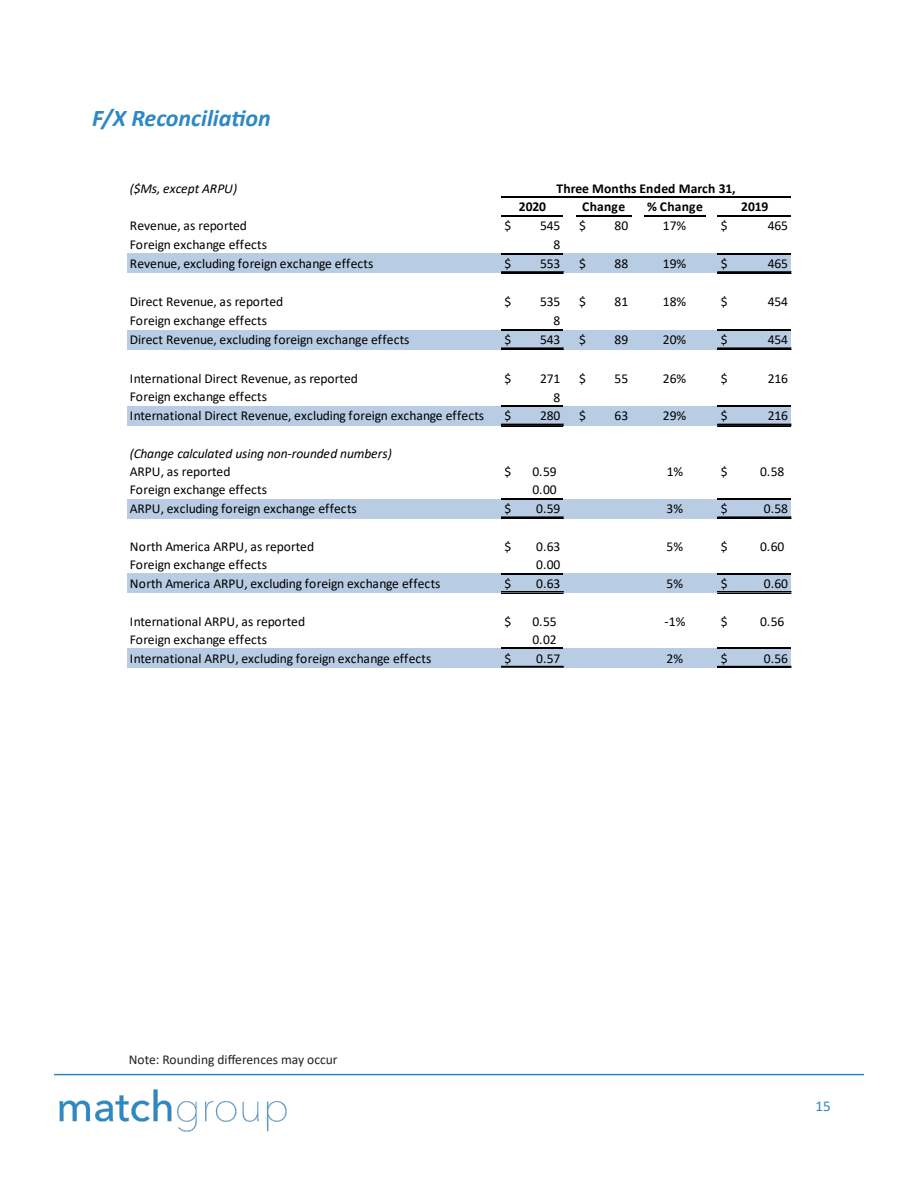
<style>
.page{position:relative;width:918px;height:1188px;background:#fff}
.page>*{position:absolute;margin:0;border:0;box-sizing:border-box;transform-origin:0 0}
.t1{font:italic 700 24px "Calibri";color:#2d88c5}
.t2{font:15px "Calibri";color:#2d88c5}
.t3{font:13.65px/18.9px "Calibri";color:#000}
.t4{font:italic 13.65px/18.1px "Calibri";letter-spacing:-.015em;color:#000}
.t5{font:700 13.65px "Calibri";letter-spacing:.015em;color:#000}
.t6{font:13.5px "Calibri";color:#231f20}
.s1{font-style:normal}
</style>
<div class="page">
<img style="left:59px;top:1089px;width:228px;height:43px">
<hr style="left:54px;top:1074px;width:810px;height:1px;background:#2d88c5">
<div style="left:128px;top:254px;width:663px;height:19px;background:#b8cce4"></div>
<div style="left:128px;top:330px;width:663px;height:19px;background:#b8cce4"></div>
<div style="left:128px;top:406px;width:663px;height:20px;background:#b8cce4"></div>
<div style="left:128px;top:499px;width:663px;height:19px;background:#b8cce4"></div>
<div style="left:128px;top:574px;width:663px;height:19px;background:#b8cce4"></div>
<div style="left:128px;top:648px;width:663px;height:20px;background:#b8cce4"></div>
<hr style="left:502px;top:215px;width:61px;height:2px;background:#000">
<hr style="left:576px;top:215px;width:55px;height:2px;background:#000">
<hr style="left:644px;top:215px;width:61px;height:2px;background:#000">
<hr style="left:502px;top:253px;width:61px;height:1px;background:#000">
<hr style="left:502px;top:271px;width:61px;height:1px;background:#000">
<hr style="left:502px;top:272px;width:61px;height:1px;background:#000">
<hr style="left:502px;top:273px;width:61px;height:1px;background:#000">
<hr style="left:502px;top:329px;width:61px;height:2px;background:#000">
<hr style="left:502px;top:348px;width:61px;height:1px;background:#000">
<hr style="left:502px;top:349px;width:61px;height:1px;background:#000">
<hr style="left:502px;top:405px;width:61px;height:2px;background:#000">
<hr style="left:502px;top:424px;width:61px;height:1px;background:#000">
<hr style="left:502px;top:425px;width:61px;height:1px;background:#000">
<hr style="left:502px;top:426px;width:61px;height:1px;background:#000">
<hr style="left:502px;top:498px;width:61px;height:2px;background:#000">
<hr style="left:502px;top:517px;width:61px;height:1px;background:#000">
<hr style="left:502px;top:518px;width:61px;height:1px;background:#000">
<hr style="left:502px;top:573px;width:61px;height:1px;background:#000">
<hr style="left:502px;top:591px;width:61px;height:1px;background:#000">
<hr style="left:502px;top:592px;width:61px;height:1px;background:#000">
<hr style="left:502px;top:593px;width:61px;height:1px;background:#000">
<hr style="left:502px;top:647px;width:61px;height:2px;background:#000">
<hr style="left:502px;top:666px;width:61px;height:1px;background:#000">
<hr style="left:502px;top:668px;width:61px;height:1px;background:#000">
<hr style="left:502px;top:196px;width:289px;height:2px;background:#000">
<hr style="left:718px;top:215px;width:73px;height:2px;background:#000">
<hr style="left:718px;top:253px;width:73px;height:1px;background:#000">
<hr style="left:718px;top:271px;width:73px;height:1px;background:#000">
<hr style="left:718px;top:272px;width:73px;height:1px;background:#000">
<hr style="left:718px;top:273px;width:73px;height:1px;background:#000">
<hr style="left:718px;top:329px;width:73px;height:2px;background:#000">
<hr style="left:718px;top:348px;width:73px;height:1px;background:#000">
<hr style="left:718px;top:349px;width:73px;height:1px;background:#000">
<hr style="left:718px;top:405px;width:73px;height:2px;background:#000">
<hr style="left:718px;top:424px;width:73px;height:1px;background:#000">
<hr style="left:718px;top:425px;width:73px;height:1px;background:#000">
<hr style="left:718px;top:426px;width:73px;height:1px;background:#000">
<hr style="left:718px;top:498px;width:73px;height:2px;background:#000">
<hr style="left:718px;top:517px;width:73px;height:1px;background:#000">
<hr style="left:718px;top:518px;width:73px;height:1px;background:#000">
<hr style="left:718px;top:573px;width:73px;height:1px;background:#000">
<hr style="left:718px;top:591px;width:73px;height:1px;background:#000">
<hr style="left:718px;top:592px;width:73px;height:1px;background:#000">
<hr style="left:718px;top:593px;width:73px;height:1px;background:#000">
<hr style="left:718px;top:647px;width:73px;height:2px;background:#000">
<hr style="left:718px;top:666px;width:73px;height:1px;background:#000">
<hr style="left:718px;top:668px;width:73px;height:1px;background:#000">
<p class="t1" style="left:92px;top:101px;width:180px">F/X Reconciliation</p>
<p class="t4" style="left:130px;top:178px;width:109px">($Ms, except ARPU)</p>
<p class="t5" style="left:557px;top:178px;width:181px">Three Months Ended March 31,</p>
<p class="t5" style="left:647px;top:197px;width:57px">% Change</p>
<p class="t5" style="left:519px;top:197px;width:29px">2020</p>
<p class="t5" style="left:582px;top:197px;width:45px">Change</p>
<p class="t5" style="left:741px;top:197px;width:29px">2019</p>
<p class="t3" style="left:554px;top:235px;width:8px">8</p>
<p class="t3" style="left:130px;top:216px;width:119px">Revenue, as reported</p>
<p class="t3" style="left:505px;top:216px;width:8px">$</p>
<p class="t3" style="left:540px;top:216px;width:22px">545</p>
<p class="t3" style="left:579px;top:216px;width:8px">$</p>
<p class="t3" style="left:615px;top:216px;width:15px">80</p>
<p class="t3" style="left:663px;top:216px;width:25px">17%</p>
<p class="t3" style="left:721px;top:216px;width:8px">$</p>
<p class="t3" style="left:768px;top:216px;width:22px">465</p>
<p class="t3" style="left:130px;top:235px;width:245px">Foreign exchange effects<br>Revenue, excluding foreign exchange effects</p>
<p class="t3" style="left:505px;top:254px;width:8px">$</p>
<p class="t3" style="left:540px;top:254px;width:22px">553</p>
<p class="t3" style="left:579px;top:254px;width:8px">$</p>
<p class="t3" style="left:615px;top:254px;width:15px">88</p>
<p class="t3" style="left:663px;top:254px;width:25px">19%</p>
<p class="t3" style="left:721px;top:254px;width:8px">$</p>
<p class="t3" style="left:768px;top:254px;width:22px">465</p>
<p class="t3" style="left:130px;top:292px;width:155px">Direct Revenue, as reported</p>
<p class="t3" style="left:505px;top:292px;width:8px">$</p>
<p class="t3" style="left:540px;top:292px;width:22px">535</p>
<p class="t3" style="left:579px;top:292px;width:8px">$</p>
<p class="t3" style="left:615px;top:292px;width:15px">81</p>
<p class="t3" style="left:663px;top:292px;width:25px">18%</p>
<p class="t3" style="left:721px;top:292px;width:8px">$</p>
<p class="t3" style="left:768px;top:292px;width:22px">454</p>
<p class="t3" style="left:130px;top:311px;width:281px">Foreign exchange effects<br>Direct Revenue, excluding foreign exchange effects</p>
<p class="t3" style="left:554px;top:311px;width:8px">8</p>
<p class="t3" style="left:505px;top:330px;width:8px">$</p>
<p class="t3" style="left:540px;top:330px;width:22px">543</p>
<p class="t3" style="left:579px;top:330px;width:8px">$</p>
<p class="t3" style="left:615px;top:330px;width:15px">89</p>
<p class="t3" style="left:663px;top:330px;width:25px">20%</p>
<p class="t3" style="left:721px;top:330px;width:8px">$</p>
<p class="t3" style="left:768px;top:330px;width:22px">454</p>
<p class="t3" style="left:130px;top:368px;width:230px">International Direct Revenue, as reported</p>
<p class="t3" style="left:505px;top:368px;width:8px">$</p>
<p class="t3" style="left:540px;top:368px;width:22px">271</p>
<p class="t3" style="left:579px;top:368px;width:8px">$</p>
<p class="t3" style="left:615px;top:368px;width:15px">55</p>
<p class="t3" style="left:663px;top:368px;width:25px">26%</p>
<p class="t3" style="left:721px;top:368px;width:8px">$</p>
<p class="t3" style="left:768px;top:368px;width:22px">216</p>
<p class="t3" style="left:130px;top:387px;width:356px">Foreign exchange effects<br>International Direct Revenue, excluding foreign exchange effects</p>
<p class="t3" style="left:554px;top:387px;width:8px">8</p>
<p class="t3" style="left:505px;top:406px;width:8px">$</p>
<p class="t3" style="left:540px;top:406px;width:22px">280</p>
<p class="t3" style="left:579px;top:406px;width:8px">$</p>
<p class="t3" style="left:615px;top:406px;width:15px">63</p>
<p class="t3" style="left:663px;top:406px;width:25px">29%</p>
<p class="t3" style="left:721px;top:406px;width:8px">$</p>
<p class="t3" style="left:768px;top:406px;width:22px">216</p>
<p class="t4" style="left:130px;top:444px;width:263px">(Change calculated using non-rounded numbers)<br><span class="s1">ARPU, as reported</span></p>
<p class="t3" style="left:130px;top:480px;width:228px">Foreign exchange effects<br>ARPU, excluding foreign exchange effects</p>
<p class="t3" style="left:505px;top:462px;width:8px">$</p>
<p class="t3" style="left:532px;top:462px;width:26px">0.59</p>
<p class="t3" style="left:667px;top:462px;width:18px">1%</p>
<p class="t3" style="left:721px;top:462px;width:8px">$</p>
<p class="t3" style="left:760px;top:462px;width:26px">0.58</p>
<p class="t3" style="left:532px;top:480px;width:26px">0.00</p>
<p class="t3" style="left:505px;top:499px;width:8px">$</p>
<p class="t3" style="left:536px;top:499px;width:26px">0.59</p>
<p class="t3" style="left:667px;top:499px;width:18px">3%</p>
<p class="t3" style="left:721px;top:499px;width:8px">$</p>
<p class="t3" style="left:764px;top:499px;width:26px">0.58</p>
<p class="t3" style="left:130px;top:537px;width:186px">North America ARPU, as reported</p>
<p class="t3" style="left:505px;top:537px;width:8px">$</p>
<p class="t3" style="left:536px;top:537px;width:26px">0.63</p>
<p class="t3" style="left:667px;top:537px;width:18px">5%</p>
<p class="t3" style="left:721px;top:537px;width:8px">$</p>
<p class="t3" style="left:760px;top:537px;width:26px">0.60</p>
<p class="t3" style="left:130px;top:555px;width:312px">Foreign exchange effects<br>North America ARPU, excluding foreign exchange effects</p>
<p class="t3" style="left:536px;top:555px;width:26px">0.00</p>
<p class="t3" style="left:505px;top:574px;width:8px">$</p>
<p class="t3" style="left:536px;top:574px;width:26px">0.63</p>
<p class="t3" style="left:667px;top:574px;width:18px">5%</p>
<p class="t3" style="left:721px;top:574px;width:8px">$</p>
<p class="t3" style="left:764px;top:574px;width:26px">0.60</p>
<p class="t3" style="left:130px;top:611px;width:177px">International ARPU, as reported</p>
<p class="t3" style="left:505px;top:611px;width:8px">$</p>
<p class="t3" style="left:532px;top:611px;width:26px">0.55</p>
<p class="t3" style="left:664px;top:611px;width:23px">-1%</p>
<p class="t3" style="left:721px;top:611px;width:8px">$</p>
<p class="t3" style="left:760px;top:611px;width:26px">0.56</p>
<p class="t3" style="left:130px;top:629px;width:303px">Foreign exchange effects<br>International ARPU, excluding foreign exchange effects</p>
<p class="t3" style="left:532px;top:629px;width:26px">0.02</p>
<p class="t3" style="left:505px;top:648px;width:8px">$</p>
<p class="t3" style="left:536px;top:648px;width:26px">0.57</p>
<p class="t3" style="left:667px;top:648px;width:18px">2%</p>
<p class="t3" style="left:721px;top:648px;width:8px">$</p>
<p class="t3" style="left:764px;top:648px;width:26px">0.56</p>
<p class="t6" style="left:129px;top:1050px;width:210px">Note: Rounding differences may occur</p>
<p class="t2" style="left:815px;top:1095px;width:17px">15</p>
</div>
